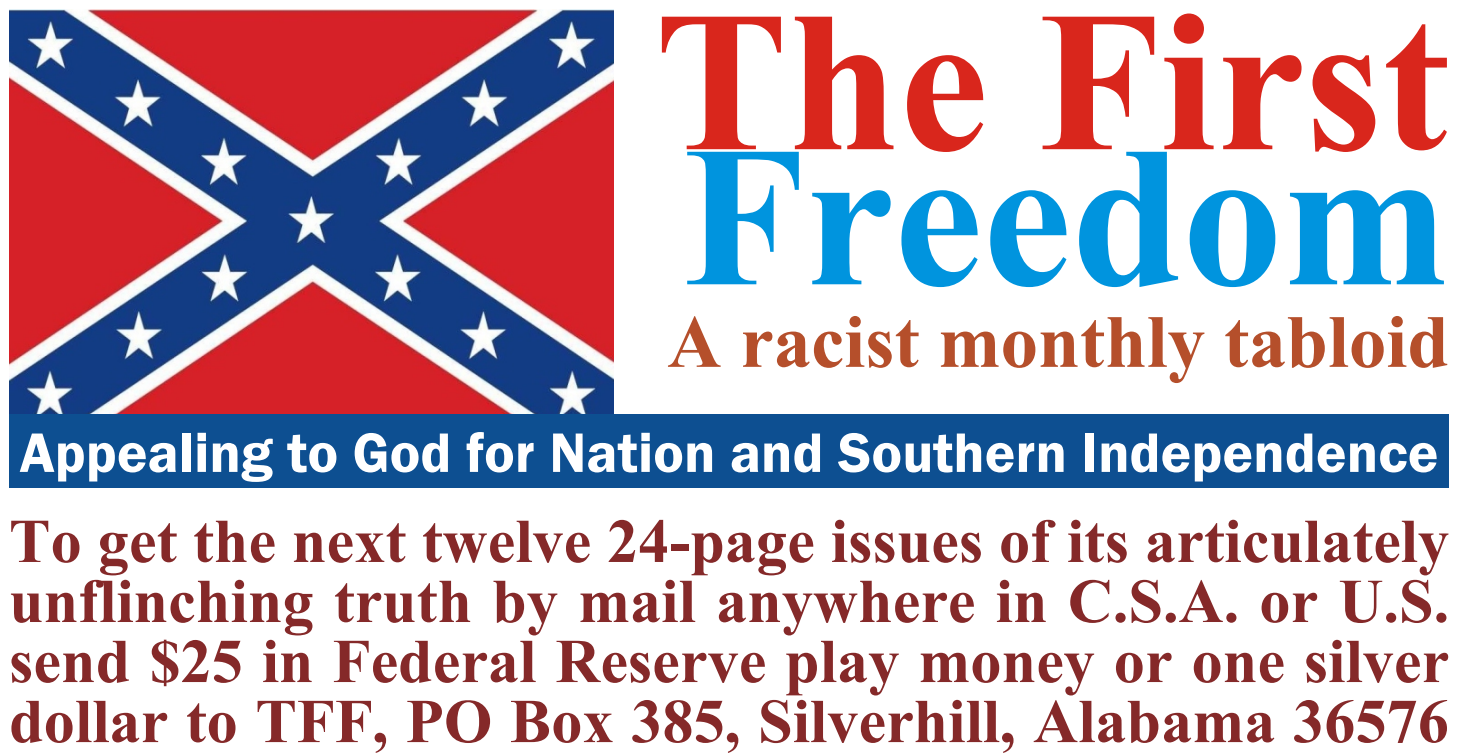
<style>
.page{position:relative;width:1460px;height:753px;background:#fff}
.page>*{position:absolute;margin:0;border:0;box-sizing:border-box;transform-origin:0 0}
.t1{font:700 200px "Times New Roman";color:#d9261c}
.t2{font:700 200px "Times New Roman";color:#0094de}
.t3{font:700 75px "Times New Roman";color:#b54f2b}
.t4{font:700 62.25px/60px "Times New Roman";color:#852929;text-align:justify}
.t5{font:57.5px "Franklin Gothic Demi";color:#fff}
</style>
<div class="page">
<img style="left:9px;top:9px;width:605px;height:405px">
<div style="left:9px;top:414px;width:1440px;height:74px;background:#0d4f91"></div>
<h1 class="t1" style="left:655px;top:14px;width:796px">The First</h1>
<h1 class="t2" style="left:683px;top:149px;width:768px">Freedom</h1>
<p class="t3" style="left:667px;top:316px;width:783px">A racist monthly tabloid</p>
<p class="t5" style="left:20px;top:431px;width:1420px">Appealing to God for Nation and Southern Independence</p>
<p class="t4" style="left:9px;top:517px;width:1442px">To get the next twelve 24-page issues of its articulately unflinching truth by mail anywhere in C.S.A. or U.S. send $25 in Federal Reserve play money or one silver dollar to TFF, PO Box 385, Silverhill, Alabama 36576</p>
</div>
